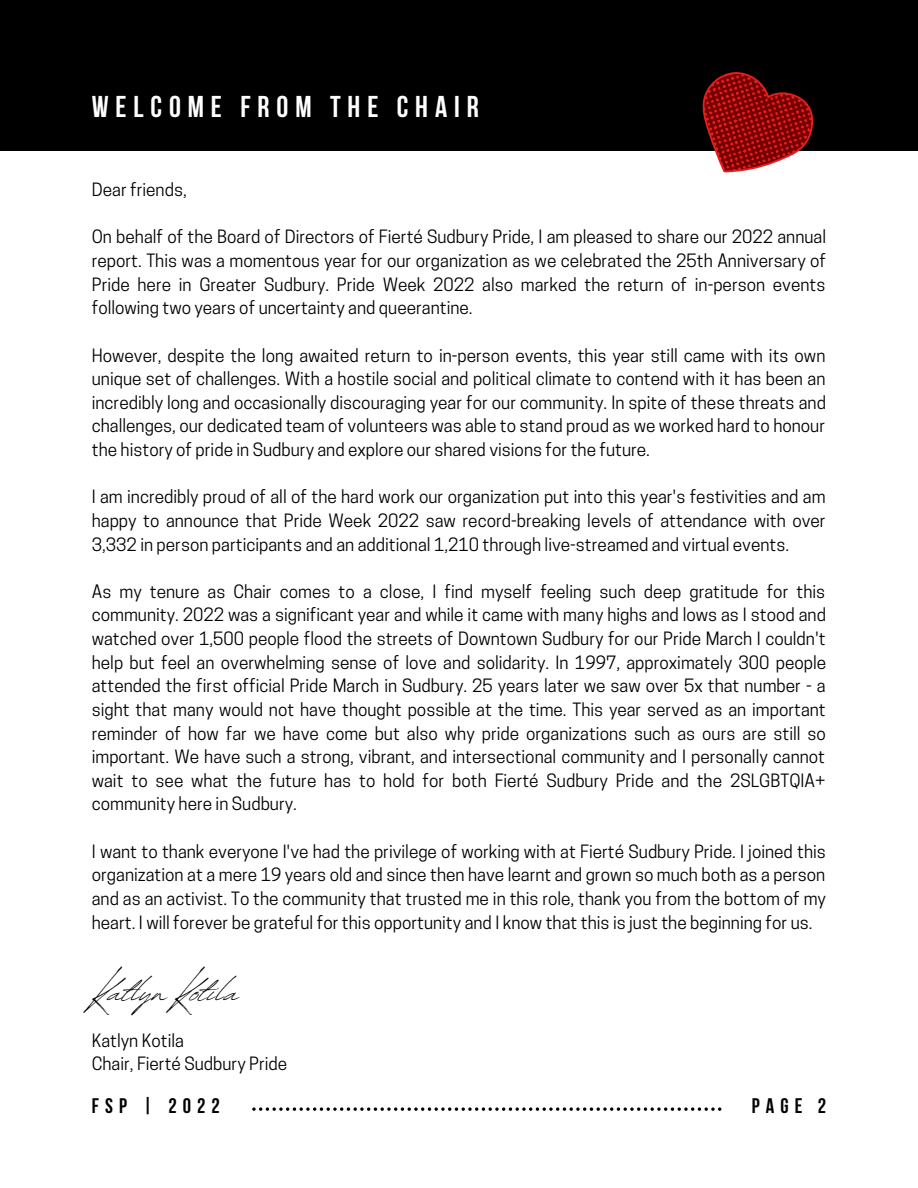
<style>
.page{position:relative;width:918px;height:1188px;background:#fff}
.page>*{position:absolute;margin:0;border:0;box-sizing:border-box;transform-origin:0 0}
.t1{font:48.6px "Revive 80 Signature";color:#000}
.t2{font:700 30px "Bebas Neue";letter-spacing:.23em;color:#fff}
.t3{font:700 21px "Bebas Neue";letter-spacing:.29em;color:#000}
.t4{font:17.25px/23.7px "Cooper Hewitt";color:#000;text-align:justify}
</style>
<div class="page">
<div style="left:0;top:0;width:918px;height:150px;background:#000"></div>
<svg style="left:252px;top:1107px;width:469px;height:4px"></svg>
<svg style="left:674px;top:72px;width:152px;height:101px"></svg>
<h2 class="t2" style="left:92px;top:94px;width:388px">WELCOME FROM THE CHAIR</h2>
<p class="t4" style="left:92px;top:180px;width:96px">Dear friends,</p>
<p class="t4" style="left:92px;top:227px;width:736px">On behalf of the Board of Directors of Fierté Sudbury Pride, I am pleased to share our 2022 annual report. This was a momentous year for our organization as we celebrated the 25th Anniversary of Pride here in Greater Sudbury. Pride Week 2022 also marked the return of in-person events following two years of uncertainty and queerantine.</p>
<p class="t4" style="left:92px;top:345px;width:736px">However, despite the long awaited return to in-person events, this year still came with its own unique set of challenges. With a hostile social and political climate to contend with it has been an incredibly long and occasionally discouraging year for our community. In spite of these threats and challenges, our dedicated team of volunteers was able to stand proud as we worked hard to honour the history of pride in Sudbury and explore our shared visions for the future.</p>
<p class="t4" style="left:92px;top:487px;width:735px">I am incredibly proud of all of the hard work our organization put into this year's festivities and am happy to announce that Pride Week 2022 saw record-breaking levels of attendance with over 3,332 in person participants and an additional 1,210 through live-streamed and virtual events.</p>
<p class="t4" style="left:92px;top:582px;width:736px">As my tenure as Chair comes to a close, I find myself feeling such deep gratitude for this community. 2022 was a significant year and while it came with many highs and lows as I stood and watched over 1,500 people flood the streets of Downtown Sudbury for our Pride March I couldn't help but feel an overwhelming sense of love and solidarity. In 1997, approximately 300 people attended the first official Pride March in Sudbury. 25 years later we saw over 5x that number - a sight that many would not have thought possible at the time. This year served as an important reminder of how far we have come but also why pride organizations such as ours are still so important. We have such a strong, vibrant, and intersectional community and I personally cannot wait to see what the future has to hold for both Fierté Sudbury Pride and the 2SLGBTQIA+ community here in Sudbury.</p>
<p class="t4" style="left:92px;top:842px;width:736px">I want to thank everyone I've had the privilege of working with at Fierté Sudbury Pride. I joined this organization at a mere 19 years old and since then have learnt and grown so much both as a person and as an activist. To the community that trusted me in this role, thank you from the bottom of my heart. I will forever be grateful for this opportunity and I know that this is just the beginning for us.</p>
<h1 class="t1" style="left:92px;top:955px;width:149px">Katlyn Kotila</h1>
<p class="t4" style="left:92px;top:1031px;width:197px">Katlyn Kotila<br>Chair, Fierté Sudbury Pride</p>
<p class="t3" style="left:92px;top:1098px;width:130px">FSP | 2022</p>
<p class="t3" style="left:752px;top:1098px;width:76px">PAGE 2</p>
</div>
